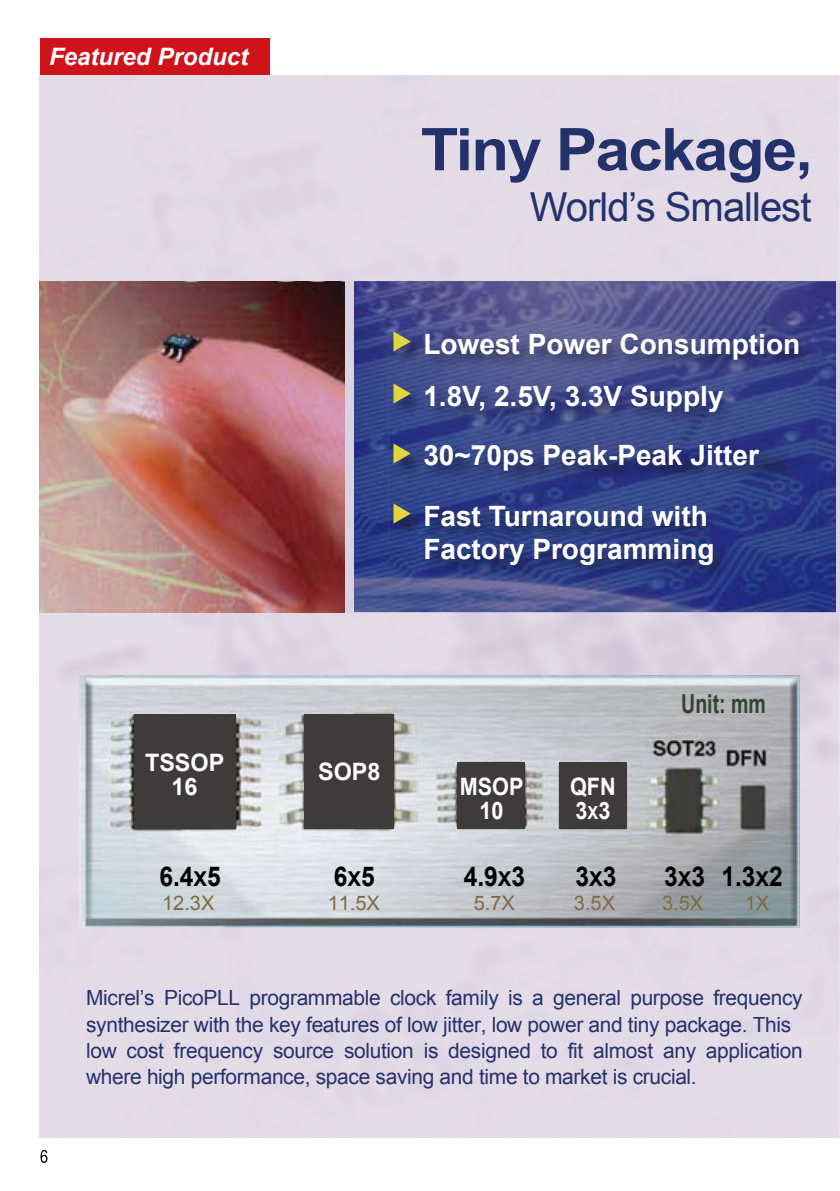
<style>
.page{position:relative;width:840px;height:1191px;background:#fff}
.page>*{position:absolute;margin:0;border:0;box-sizing:border-box;transform-origin:0 0}
.t1{font:700 58.8px "Arial";letter-spacing:-.025em;color:#24326c;scale:1.05 1}
.t2{font:40px "Arial";letter-spacing:-.025em;color:#24326c}
.t3{font:700 28px/52.8px "Arial";color:#fff}
.t4{font:700 27.2px "Arial";color:#000;scale:.9 1}
.t5{font:700 26.2px "Arial";color:#314433;scale:.75 1}
.t6{font:italic 700 24px "Arial";color:#fff}
.t7{font:700 24px/24px "Arial";color:#fff;text-align:center;scale:.9 1}
.t8{font:700 24px/24px "Arial";color:#fff;text-align:center}
.t9{font:20.8px/26.4px "Arial";letter-spacing:-.015em;color:#25326b}
.t10{font:20px "Arial";color:#7d6b42}
.s1{font-size:18px}
.s2{font-size:20.4px}
</style>
<div class="page">
<div style="left:40px;top:75px;width:799px;height:1062px;background:#e3dbe7"></div>
<svg style="left:839px;top:75px;width:1px;height:1063px"></svg>
<svg style="left:41px;top:1149px;width:6px;height:14px"></svg>
<div style="left:40px;top:39px;width:229px;height:36px;background:#d0121b"></div>
<img style="left:353px;top:281px;width:483px;height:331px">
<img style="left:388px;top:327px;width:428px;height:218px">
<svg style="left:393px;top:331px;width:17px;height:20px"></svg>
<svg style="left:393px;top:383px;width:17px;height:20px"></svg>
<svg style="left:393px;top:443px;width:17px;height:20px"></svg>
<svg style="left:393px;top:503px;width:17px;height:20px"></svg>
<img style="left:40px;top:281px;width:304px;height:331px">
<div style="left:344px;top:281px;width:9px;height:331px;background:#dad2e3"></div>
<hr style="left:836px;top:281px;width:3px;height:331px;background:#dad2e3">
<img style="left:418px;top:533px;width:315px;height:53px">
<img style="left:80px;top:675px;width:719px;height:252px">
<div style="left:134px;top:715px;width:101px;height:114px;background:#3f3b3a"></div>
<div style="left:304px;top:715px;width:89px;height:114px;background:#3f3b3a"></div>
<div style="left:457px;top:762px;width:67px;height:66px;background:#3f3b3a"></div>
<div style="left:558px;top:762px;width:67px;height:66px;background:#3f3b3a"></div>
<p class="t6" style="left:49px;top:48px;width:200px">Featured Product</p>
<h1 class="t1" style="left:420px;top:127px;width:375px">Tiny Package,</h1>
<h2 class="t2" style="left:529px;top:192px;width:283px">World’s Smallest</h2>
<h3 class="t3" style="left:423px;top:320px;width:378px">Lowest Power Consumption<br>1.8V, 2.5V, 3.3V Supply</h3>
<h3 class="t3" style="left:423px;top:427px;width:337px;line-height:60.6px">30~70ps Peak-Peak Jitter<br>Fast Turnaround with</h3>
<h3 class="t3" style="left:423px;top:525px;width:292px">Factory Programming</h3>
<p class="t8" style="left:145px;top:753px;width:81px">TSSOP<br>16</p>
<p class="t8" style="left:318px;top:762px;width:64px">SOP8</p>
<p class="t7" style="left:459px;top:776px;width:72px">MSOP<br>10</p>
<p class="t7" style="left:569px;top:776px;width:52px;text-align:left">QFN<br>3<span class="s1">X</span>3</p>
<p class="t5" style="left:680px;top:694px;width:114px">Unit: mm</p>
<h3 class="t4" style="left:159px;top:866px;width:70px">6.4<span class="s2">X</span>5</h3>
<p class="t10" style="left:162px;top:895px;width:54px">12.3X</p>
<p class="t10" style="left:327px;top:895px;width:54px">11.5X</p>
<p class="t10" style="left:473px;top:895px;width:43px">5.7X</p>
<p class="t10" style="left:573px;top:895px;width:43px">3.5X</p>
<p class="t10" style="left:661px;top:895px;width:43px">3.5X</p>
<p class="t10" style="left:744px;top:895px;width:26px">1X</p>
<h3 class="t4" style="left:334px;top:866px;width:47px">6<span class="s2">X</span>5</h3>
<h3 class="t4" style="left:463px;top:866px;width:70px">4.9<span class="s2">X</span>3</h3>
<h3 class="t4" style="left:575px;top:866px;width:47px">3<span class="s2">X</span>3</h3>
<h3 class="t4" style="left:664px;top:866px;width:133px">3<span class="s2">X</span>3 1.3<span class="s2">X</span>2</h3>
<p class="t9" style="left:86px;top:986px;width:717px">Micrel’s PicoPLL programmable clock family is a general purpose frequency synthesizer with the key features of low jitter, low power and tiny package. This low cost frequency source solution is designed to fit almost any application where high performance, space saving and time to market is crucial.</p>
</div>
